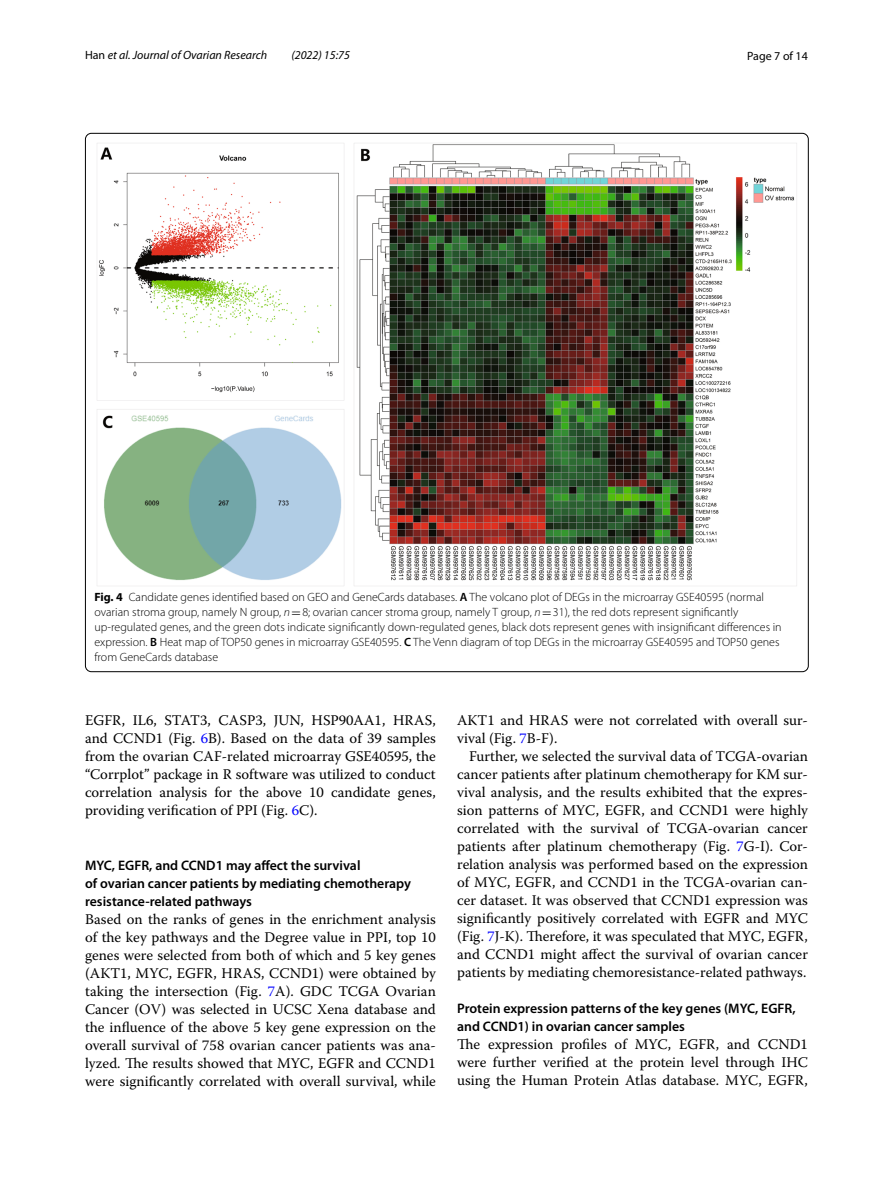
<style>
.page{position:relative;width:893px;height:1187px;background:#fff}
.page>*{position:absolute;margin:0;border:0;box-sizing:border-box;transform-origin:0 0}
.t1{font:14.7px/18px "Warnock Pro";color:#000;text-align:justify}
.t2{font:600 13.8px/18px "Myriad Pro";color:#000}
.t3{font:300 12px/15px "Myriad Pro";color:#000}
.t4{font:italic 12px "Myriad Pro";color:#000}
.t5{font:12px "Myriad Pro";color:#000}
.s1{font-style:normal}
.s2{font-weight:700}
.s3{font-weight:600}
.s4{font-style:italic}
.s5{font-family:"MTSY";font-weight:400}
.s6{color:#00f}
</style>
<div class="page">
<img style="left:97px;top:143px;width:700px;height:443px">
<p class="t4" style="left:85px;top:48px;width:184px"><span class="s1">Han</span> et al. Journal of Ovarian Research</p>
<p class="t4" style="left:291px;top:48px;width:60px">(2022) 15:75</p>
<p class="t5" style="left:747px;top:48px;width:62px">Page 7 of 14</p>
<p class="t3" style="left:94px;top:590px;width:689px"><span class="s2">Fig. 4</span> Candidate genes identified based on GEO and GeneCards databases. <span class="s3">A</span> The volcano plot of DEGs in the microarray GSE40595 (normal ovarian stroma group, namely N group, <span class="s4">n</span><span class="s5">=</span>8; ovarian cancer stroma group, namely T group, <span class="s4">n</span><span class="s5">=</span>31), the red dots represent significantly up-regulated genes, and the green dots indicate significantly down-regulated genes, black dots represent genes with insignificant differences in expression. <span class="s3">B</span> Heat map of TOP50 genes in microarray GSE40595. <span class="s3">C</span> The Venn diagram of top DEGs in the microarray GSE40595 and TOP50 genes from GeneCards database</p>
<p class="t1" style="left:85px;top:711px;width:352px">EGFR, IL6, STAT3, CASP3, JUN, HSP90AA1, HRAS, and CCND1 (Fig. <span class="s6">6</span>B). Based on the data of 39 samples from the ovarian CAF-related microarray GSE40595, the “Corrplot” package in R software was utilized to conduct correlation analysis for the above 10 candidate genes, providing verification of PPI (Fig. <span class="s6">6</span>C).</p>
<p class="t2" style="left:85px;top:856px;width:327px">MYC, EGFR, and CCND1 may affect the survival<br>of ovarian cancer patients by mediating chemotherapy resistance‑related pathways</p>
<p class="t1" style="left:85px;top:909px;width:352px">Based on the ranks of genes in the enrichment analysis of the key pathways and the Degree value in PPI, top 10 genes were selected from both of which and 5 key genes (AKT1, MYC, EGFR, HRAS, CCND1) were obtained by taking the intersection (Fig. <span class="s6">7</span>A). GDC TCGA Ovarian Cancer (OV) was selected in UCSC Xena database and the influence of the above 5 key gene expression on the overall survival of 758 ovarian cancer patients was ana&shy;lyzed. The results showed that MYC, EGFR and CCND1 were significantly correlated with overall survival, while</p>
<p class="t1" style="left:457px;top:711px;width:352px">AKT1 and HRAS were not correlated with overall sur&shy;vival (Fig. <span class="s6">7</span>B-F).</p>
<p class="t1" style="left:457px;top:747px;width:352px;text-indent:12px">Further, we selected the survival data of TCGA-ovarian cancer patients after platinum chemotherapy for KM sur&shy;vival analysis, and the results exhibited that the expres&shy;sion patterns of MYC, EGFR, and CCND1 were highly correlated with the survival of TCGA-ovarian cancer patients after platinum chemotherapy (Fig. <span class="s6">7</span>G-I). Cor&shy;relation analysis was performed based on the expression of MYC, EGFR, and CCND1 in the TCGA-ovarian can&shy;cer dataset. It was observed that CCND1 expression was significantly positively correlated with EGFR and MYC (Fig. <span class="s6">7</span>J-K). Therefore, it was speculated that MYC, EGFR, and CCND1 might affect the survival of ovarian cancer patients by mediating chemoresistance-related pathways.</p>
<p class="t2" style="left:457px;top:999px;width:340px">Protein expression patterns of the key genes (MYC, EGFR, and CCND1) in ovarian cancer samples</p>
<p class="t1" style="left:457px;top:1035px;width:352px">The expression profiles of MYC, EGFR, and CCND1 were further verified at the protein level through IHC using the Human Protein Atlas database. MYC, EGFR,</p>
</div>
